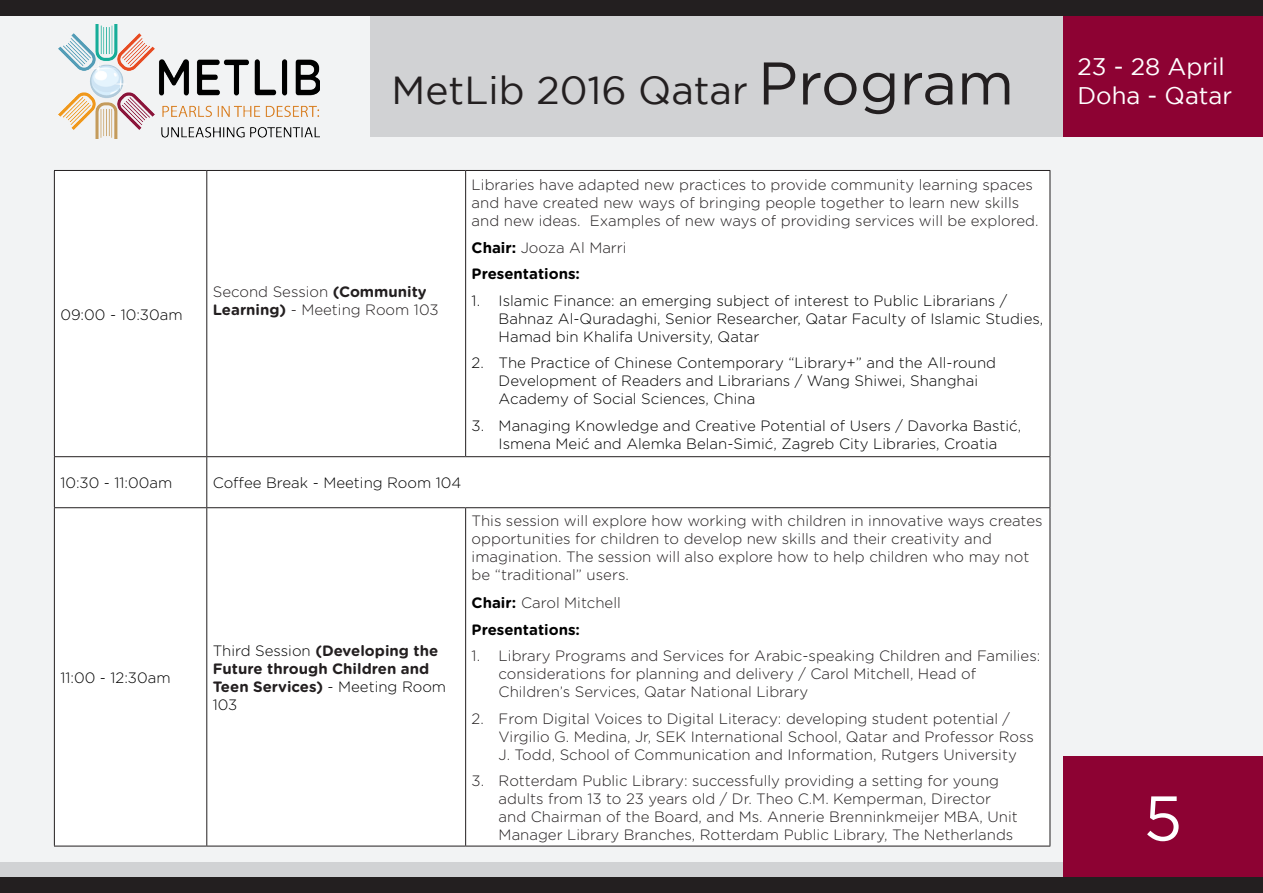
<style>
.page{position:relative;width:1263px;height:893px;background:#f2f3f4}
.page>*{position:absolute;margin:0;border:0;box-sizing:border-box;transform-origin:0 0}
.t1{font:63px "Gotham";color:#fff}
.t2{font:39px "Gotham";color:#231f20}
.t3{font:24px/28.8px "Gotham";color:#fff}
.Normal__Web{font:300 15px/18px "Gotham Rounded";color:#231f20}
.t4{font:300 15px/18px "Gotham Rounded";color:#000}
.t5{font:700 15px/18px "Gotham Rounded";color:#231f20}
.t6{font:700 15px "Gotham Rounded";color:#000}
.s1{font-size:60px}
.s2{font-weight:700}
.s3{font-family:"Gotham";font-weight:700;color:#000}
.s4{font-weight:300;color:#000}
.s5{font-weight:700;color:#000}
</style>
<div class="page">
<div style="left:0;top:862px;width:1263px;height:31px;background:#d1d2d4"></div>
<div style="left:371px;top:0;width:892px;height:136px;background:#d1d2d4"></div>
<div style="left:1063px;top:0;width:200px;height:136px;background:#8d0233"></div>
<div style="left:1063px;top:757px;width:200px;height:136px;background:#8d0233"></div>
<div style="left:0;top:0;width:1263px;height:15px;background:#231f20"></div>
<div style="left:0;top:878px;width:1263px;height:15px;background:#231f20"></div>
<img style="left:59px;top:24px;width:260px;height:115px">
<div style="left:55px;top:171px;width:994px;height:675px;background:#fff"></div>
<hr style="left:54px;top:170px;width:153px;height:1px;background:#231f20">
<hr style="left:54px;top:171px;width:1px;height:285px;background:#231f20">
<hr style="left:207px;top:170px;width:259px;height:1px;background:#231f20">
<hr style="left:206px;top:171px;width:1px;height:285px;background:#231f20">
<hr style="left:466px;top:170px;width:584px;height:1px;background:#231f20">
<hr style="left:465px;top:171px;width:1px;height:285px;background:#231f20">
<hr style="left:1049px;top:171px;width:1px;height:285px;background:#231f20">
<hr style="left:54px;top:456px;width:153px;height:1px;background:#231f20">
<hr style="left:54px;top:457px;width:1px;height:50px;background:#231f20">
<hr style="left:207px;top:456px;width:259px;height:1px;background:#231f20">
<hr style="left:206px;top:457px;width:1px;height:50px;background:#231f20">
<hr style="left:466px;top:456px;width:584px;height:1px;background:#231f20">
<hr style="left:1049px;top:457px;width:1px;height:50px;background:#231f20">
<hr style="left:54px;top:507px;width:153px;height:1px;background:#231f20">
<hr style="left:54px;top:508px;width:1px;height:338px;background:#231f20">
<hr style="left:207px;top:507px;width:259px;height:1px;background:#231f20">
<hr style="left:206px;top:508px;width:1px;height:338px;background:#231f20">
<hr style="left:466px;top:507px;width:584px;height:1px;background:#231f20">
<hr style="left:465px;top:508px;width:1px;height:338px;background:#231f20">
<hr style="left:1049px;top:508px;width:1px;height:338px;background:#231f20">
<hr style="left:54px;top:846px;width:153px;height:1px;background:#231f20">
<hr style="left:207px;top:846px;width:259px;height:1px;background:#231f20">
<hr style="left:466px;top:846px;width:584px;height:1px;background:#231f20">
<p class="t4" style="left:60px;top:305px;width:124px">09:00 - 10:30am</p>
<h2 class="t2" style="left:392px;top:69px;width:624px">MetLib 2016 Qatar <span class="s1">Program</span></h2>
<h3 class="t3" style="left:1077px;top:52px;width:156px">23 - 28 April<br>Doha - Qatar</h3>
<p class="Normal__Web" style="left:213px;top:282px;width:227px">Second Session <span class="s2">(Community<br>Learning)</span> - Meeting Room 103</p>
<p class="Normal__Web" style="left:472px;top:175px;width:568px">Libraries have adapted new practices to provide community learning spaces and have created new ways of bringing people together to learn new skills and new ideas. Examples of new ways of providing services will be explored.</p>
<p class="Normal__Web" style="left:472px;top:238px;width:157px"><span class="s3">Chair:</span> Jooza Al Marri</p>
<p class="t6" style="left:472px;top:263px;width:110px">Presentations:</p>
<p class="t4" style="left:499px;top:291px;width:546px;text-indent:-27px">1. Islamic Finance: an emerging subject of interest to Public Librarians /<br>Bahnaz Al-Quradaghi, Senior Researcher, Qatar Faculty of Islamic Studies,<br>Hamad bin Khalifa University, Qatar</p>
<p class="t4" style="left:499px;top:353px;width:499px;text-indent:-27px">2. The Practice of Chinese Contemporary “Library+” and the All-round<br>Development of Readers and Librarians / Wang Shiwei, Shanghai<br>Academy of Social Sciences, China</p>
<p class="t4" style="left:472px;top:416px;width:551px;text-align:center">3. Managing Knowledge and Creative Potential of Users / Davorka Bastić,<br>Ismena Meić and Alemka Belan-Simić, Zagreb City Libraries, Croatia</p>
<p class="t4" style="left:60px;top:473px;width:114px">10:30 - 11:00am</p>
<p class="t4" style="left:213px;top:473px;width:250px">Coffee Break - Meeting Room 104</p>
<p class="t4" style="left:60px;top:668px;width:112px">11:00 - 12:30am</p>
<p class="t5" style="left:213px;top:641px;width:235px"><span class="s4">Third Session</span> (Developing the<br>Future through Children and<br>Teen Services) <span class="s4">- Meeting Room<br>103</span></p>
<p class="Normal__Web" style="left:472px;top:511px;width:572px">This session will explore how working with children in innovative ways creates opportunities for children to develop new skills and their creativity and imagination. The session will also explore how to help children who may not be “traditional” users.</p>
<p class="Normal__Web" style="left:472px;top:593px;width:151px"><span class="s5">Chair:</span> Carol Mitchell</p>
<p class="t6" style="left:472px;top:618px;width:110px">Presentations:</p>
<p class="Normal__Web" style="left:499px;top:646px;width:543px;text-indent:-27px">1. Library Programs and Services for Arabic-speaking Children and Families: considerations for planning and delivery / Carol Mitchell, Head of<br>Children’s Services, Qatar National Library</p>
<p class="Normal__Web" style="left:499px;top:709px;width:537px;text-indent:-27px">2. From Digital Voices to Digital Literacy: developing student potential /<br>Virgilio G. Medina, Jr, SEK International School, Qatar and Professor Ross<br>J. Todd, School of Communication and Information, Rutgers University</p>
<p class="Normal__Web" style="left:499px;top:771px;width:521px;text-indent:-27px">3. Rotterdam Public Library: successfully providing a setting for young adults from 13 to 23 years old / Dr. Theo C.M. Kemperman, Director and Chairman of the Board, and Ms. Annerie Brenninkmeijer MBA, Unit Manager Library Branches, Rotterdam Public Library, The Netherlands</p>
<h1 class="t1" style="left:1144px;top:783px;width:40px">5</h1>
</div>
